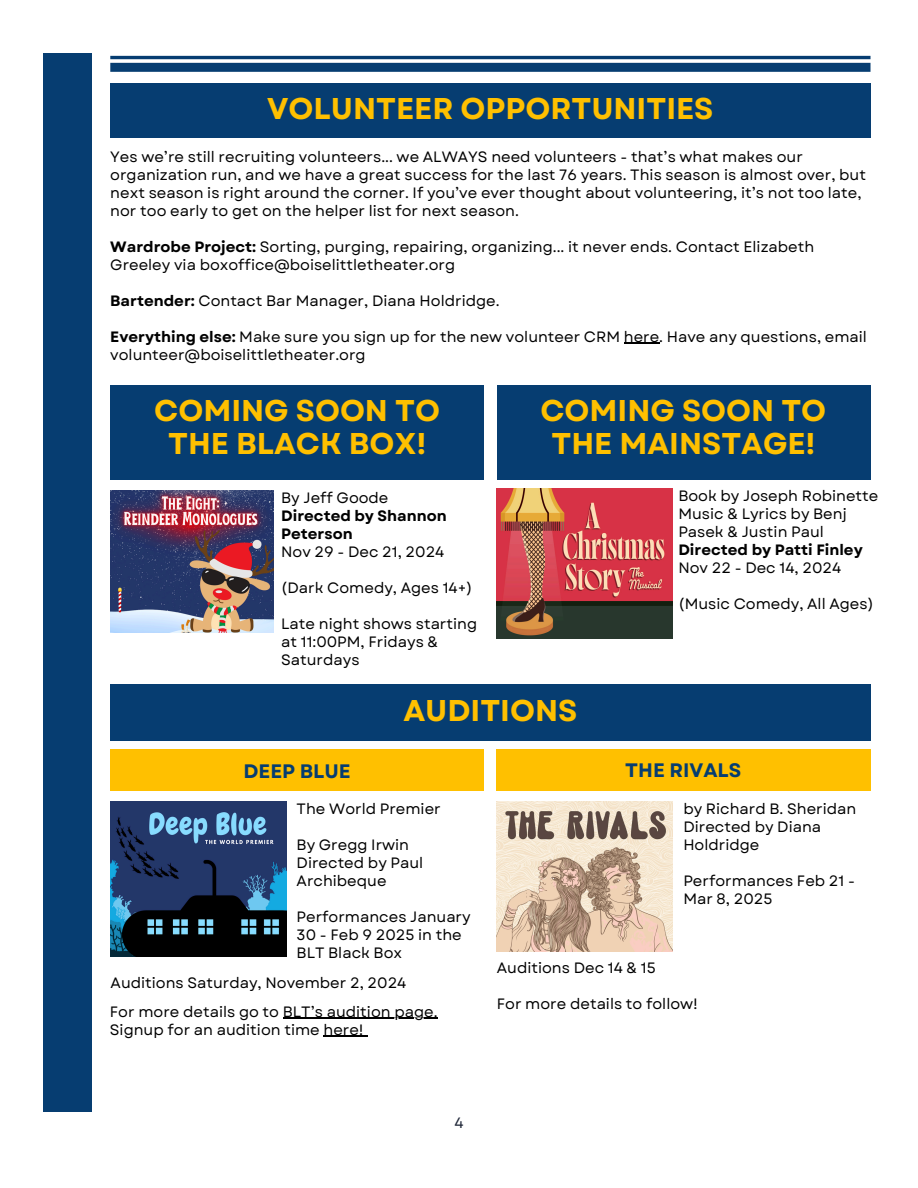
<style>
.page{position:relative;width:918px;height:1188px;background:#fff}
.page>*{position:absolute;margin:0;border:0;box-sizing:border-box;transform-origin:0 0}
.t1{font:700 30px/32.7px "Garet";color:#ffc000;text-align:center}
.t2{font:700 19.5px "Garet";color:#063d71}
.t3{font:15px/18px "Garet";color:#000}
.t4{font:700 15px/18px "Garet";color:#000}
.t5{font:15px "Garet";color:#202738}
.s1{font-weight:700}
</style>
<div class="page">
<hr style="left:110px;top:56px;width:761px;height:3px;background:#063d71">
<div style="left:110px;top:63px;width:761px;height:9px;background:#063d71"></div>
<div style="left:43px;top:54px;width:49px;height:1058px;background:#063d71"></div>
<div style="left:110px;top:83px;width:760px;height:55px;background:#063d71"></div>
<div style="left:497px;top:385px;width:373px;height:95px;background:#063d71"></div>
<hr style="left:624px;top:343px;width:35px;height:1px;background:#000">
<div style="left:110px;top:385px;width:374px;height:95px;background:#063d71"></div>
<div style="left:110px;top:750px;width:374px;height:41px;background:#ffc000"></div>
<div style="left:110px;top:684px;width:760px;height:56px;background:#063d71"></div>
<div style="left:496px;top:749px;width:374px;height:42px;background:#ffc000"></div>
<img style="left:497px;top:489px;width:176px;height:150px">
<img style="left:110px;top:491px;width:163px;height:141px">
<img style="left:497px;top:802px;width:176px;height:150px">
<img style="left:110px;top:802px;width:176px;height:155px">
<hr style="left:283px;top:1018px;width:155px;height:1px;background:#000">
<hr style="left:324px;top:1036px;width:40px;height:1px;background:#000">
<p class="t1" style="left:267px;top:93px;width:448px">VOLUNTEER OPPORTUNITIES</p>
<p class="t3" style="left:110px;top:147px;width:757px">Yes we’re still recruiting volunteers... we ALWAYS need volunteers - that’s what makes our organization run, and we have a great success for the last 76 years. This season is almost over, but next season is right around the corner. If you’ve ever thought about volunteering, it’s not too late, nor too early to get on the helper list for next season.</p>
<h1 class="t3" style="left:110px;top:237px;width:706px"><span class="s1">Wardrobe Project:</span> Sorting, purging, repairing, organizing... it never ends. Contact Elizabeth<br>Greeley via boxoffice@boiselittletheater.org</h1>
<p class="t3" style="left:110px;top:291px;width:391px"><span class="s1">Bartender:</span> Contact Bar Manager, Diana Holdridge.</p>
<p class="t3" style="left:110px;top:327px;width:758px"><span class="s1">Everything else:</span> Make sure you sign up for the new volunteer CRM here. Have any questions, email volunteer@boiselittletheater.org</p>
<p class="t1" style="left:540px;top:395px;width:287px">COMING SOON TO<br>THE MAINSTAGE!</p>
<p class="t1" style="left:154px;top:395px;width:287px">COMING SOON TO<br>THE BLACK BOX!</p>
<p class="t3" style="left:281px;top:489px;width:109px">By Jeff Goode</p>
<p class="t4" style="left:281px;top:507px;width:167px">Directed by Shannon<br>Peterson</p>
<p class="t3" style="left:281px;top:543px;width:165px">Nov 29 - Dec 21, 2024</p>
<p class="t3" style="left:281px;top:579px;width:193px">(Dark Comedy, Ages 14+)</p>
<p class="t3" style="left:281px;top:615px;width:197px">Late night shows starting at 11:00PM, Fridays &amp;<br>Saturdays</p>
<h1 class="t2" style="left:244px;top:757px;width:109px">DEEP BLUE</h1>
<h1 class="t1" style="left:403px;top:694px;width:176px">AUDITIONS</h1>
<p class="t3" style="left:297px;top:800px;width:146px">The World Premier</p>
<p class="t3" style="left:297px;top:836px;width:114px">By Gregg Irwin</p>
<p class="t3" style="left:297px;top:854px;width:128px">Directed by Paul<br>Archibeque</p>
<p class="t3" style="left:297px;top:908px;width:176px">Performances January<br>30 - Feb 9 2025 in the<br>BLT Black Box</p>
<p class="t3" style="left:678px;top:487px;width:202px">Book by Joseph Robinette</p>
<p class="t3" style="left:678px;top:505px;width:170px">Music &amp; Lyrics by Benj<br>Pasek &amp; Justin Paul</p>
<h1 class="t4" style="left:678px;top:541px;width:186px">Directed by Patti Finley</h1>
<h2 class="t3" style="left:678px;top:559px;width:164px">Nov 22 - Dec 14, 2024</h2>
<h2 class="t3" style="left:678px;top:595px;width:197px">(Music Comedy, All Ages)</h2>
<p class="t2" style="left:625px;top:756px;width:118px">THE RIVALS</p>
<p class="t3" style="left:683px;top:800px;width:174px">by Richard B. Sheridan</p>
<p class="t3" style="left:683px;top:818px;width:139px">Directed by Diana<br>Holdridge</p>
<p class="t3" style="left:683px;top:872px;width:173px">Performances Feb 21 -<br>Mar 8, 2025</p>
<p class="t3" style="left:111px;top:973px;width:297px">Auditions Saturday, November 2, 2024</p>
<p class="t3" style="left:110px;top:1003px;width:329px">For more details go to BLT’s audition page.</p>
<p class="t3" style="left:110px;top:1021px;width:255px">Signup for an audition time here!</p>
<p class="t5" style="left:454px;top:1112px;width:11px">4</p>
<p class="t3" style="left:497px;top:959px;width:160px">Auditions Dec 14 &amp; 15</p>
<p class="t3" style="left:497px;top:995px;width:202px">For more details to follow!</p>
</div>
